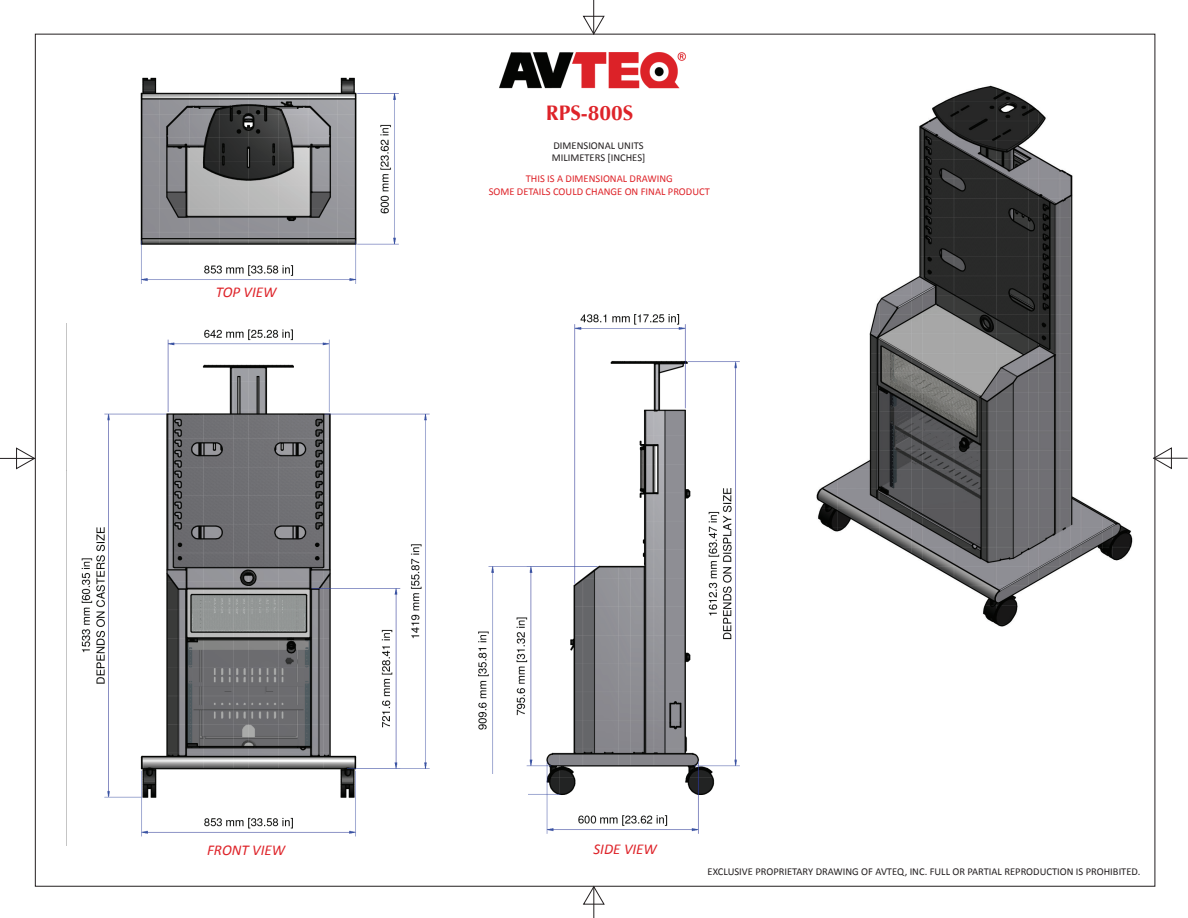
<style>
.page{position:relative;width:1188px;height:918px;background:#fff}
.page>*{position:absolute;margin:0;border:0;box-sizing:border-box;transform-origin:0 0}
.t1{font:700 21px "Optima";color:#de2329}
.t2{font:italic 15px "Calibri";color:#de2329}
.t3{font:10.5px/12.6px "Calibri";color:#231f20}
.t4{font:10.5px/12.6px "Calibri";color:#de2329;text-align:center}
</style>
<div class="page">
<img style="left:479px;top:315px;width:260px;height:518px">
<img style="left:81px;top:329px;width:349px;height:508px">
<hr style="left:593px;top:0;width:1px;height:34px;background:#231f20">
<svg style="left:582px;top:15px;width:23px;height:20px"></svg>
<hr style="left:593px;top:886px;width:1px;height:32px;background:#231f20">
<svg style="left:582px;top:885px;width:23px;height:20px"></svg>
<hr style="left:1153px;top:458px;width:35px;height:1px;background:#231f20">
<svg style="left:1153px;top:447px;width:19px;height:23px"></svg>
<hr style="left:0;top:458px;width:35px;height:1px;background:#231f20">
<svg style="left:16px;top:447px;width:20px;height:23px"></svg>
<img style="left:499px;top:52px;width:187px;height:37px">
<div style="left:435px;top:774px;width:93px;height:24px;background:#fff"></div>
<img style="left:140px;top:77px;width:259px;height:207px">
<img style="left:817px;top:85px;width:316px;height:542px">
<h2 class="t2" style="left:216px;top:282px;width:62px">TOP VIEW</h2>
<h1 class="t1" style="left:546px;top:101px;width:89px">RPS-800S</h1>
<p class="t3" style="left:552px;top:139px;width:95px">DIMENSIONAL UNITS<br>MILIMETERS [INCHES]</p>
<p class="t4" style="left:489px;top:172px;width:223px">THIS IS A DIMENSIONAL DRAWING<br>SOME DETAILS COULD CHANGE ON FINAL PRODUCT</p>
<h2 class="t2" style="left:207px;top:840px;width:80px">FRONT VIEW</h2>
<h2 class="t2" style="left:594px;top:839px;width:65px">SIDE VIEW</h2>
<p class="t3" style="left:708px;top:866px;width:434px">EXCLUSIVE PROPRIETARY DRAWING OF AVTEQ, INC. FULL OR PARTIAL REPRODUCTION IS PROHIBITED.</p>
</div>
